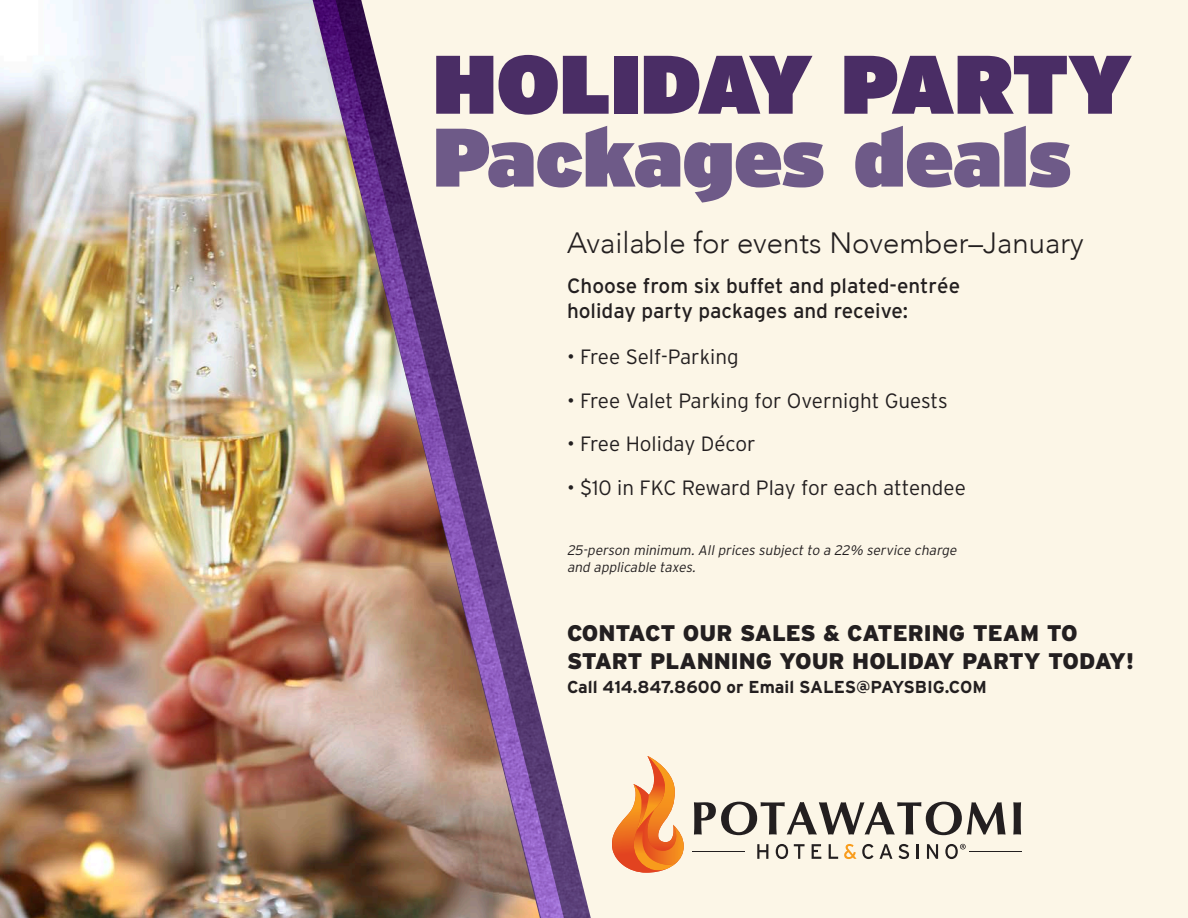
<style>
.page{position:relative;width:1188px;height:918px;background:#fcf6e7}
.page>*{position:absolute;margin:0;border:0;box-sizing:border-box;transform-origin:0 0}
.t1{font:900 82.65px/72.9px "Interstate";color:#6e5a88}
.Price_Line{font:300 29.25px "Avenir";color:#231f20}
.t2{font:900 22.65px/28.8px "Interstate";color:#231f20}
.t3{font:300 20.7px "Interstate";color:#231f20}
.t4{font:20.7px/24.9px "Interstate";color:#231f20}
.t5{font:700 17.25px "Interstate";color:#231f20}
.t6{font:italic 300 13.8px/16.5px "Interstate";color:#231f20}
.s1{color:#4a2d65}
</style>
<div class="page">
<svg style="left:540px;top:715px;width:43px;height:203px"></svg>
<img style="left:0;top:0;width:540px;height:918px">
<svg style="left:694px;top:802px;width:312px;height:33px"></svg>
<svg style="left:1013px;top:802px;width:8px;height:33px"></svg>
<svg style="left:757px;top:844px;width:11px;height:15px"></svg>
<svg style="left:776px;top:844px;width:12px;height:15px"></svg>
<svg style="left:794px;top:844px;width:11px;height:15px"></svg>
<svg style="left:812px;top:844px;width:9px;height:15px"></svg>
<svg style="left:829px;top:844px;width:9px;height:15px"></svg>
<svg style="left:844px;top:844px;width:30px;height:15px"></svg>
<svg style="left:880px;top:844px;width:12px;height:15px"></svg>
<svg style="left:898px;top:844px;width:11px;height:15px"></svg>
<svg style="left:917px;top:844px;width:2px;height:15px"></svg>
<svg style="left:927px;top:844px;width:11px;height:15px"></svg>
<hr style="left:969px;top:851px;width:53px;height:1px;background:#231f20">
<hr style="left:693px;top:851px;width:52px;height:1px;background:#231f20">
<svg style="left:612px;top:756px;width:72px;height:117px"></svg>
<svg style="left:945px;top:844px;width:21px;height:15px"></svg>
<p class="t1" style="left:433px;top:45px;width:700px"><span class="s1">HOLIDAY PARTY<br></span>Packages deals</p>
<p class="Price_Line" style="left:567px;top:226px;width:518px">Available for events November–January</p>
<p class="t4" style="left:567px;top:273px;width:395px">Choose from six buffet and plated-entrée holiday party packages and receive:</p>
<p class="t3" style="left:567px;top:345px;width:173px">• Free Self-Parking</p>
<p class="t3" style="left:567px;top:389px;width:382px">• Free Valet Parking for Overnight Guests</p>
<p class="t3" style="left:567px;top:432px;width:190px">• Free Holiday Décor</p>
<p class="t3" style="left:567px;top:476px;width:400px">• $10 in FKC Reward Play for each attendee</p>
<p class="t6" style="left:567px;top:542px;width:394px">25-person minimum. All prices subject to a 22% service charge and applicable taxes.</p>
<p class="t2" style="left:567px;top:618px;width:569px">CONTACT OUR SALES &amp; CATERING TEAM TO<br>START PLANNING YOUR HOLIDAY PARTY TODAY!</p>
<p class="t5" style="left:567px;top:678px;width:421px">Call 414.847.8600 or Email SALES@PAYSBIG.COM</p>
</div>
